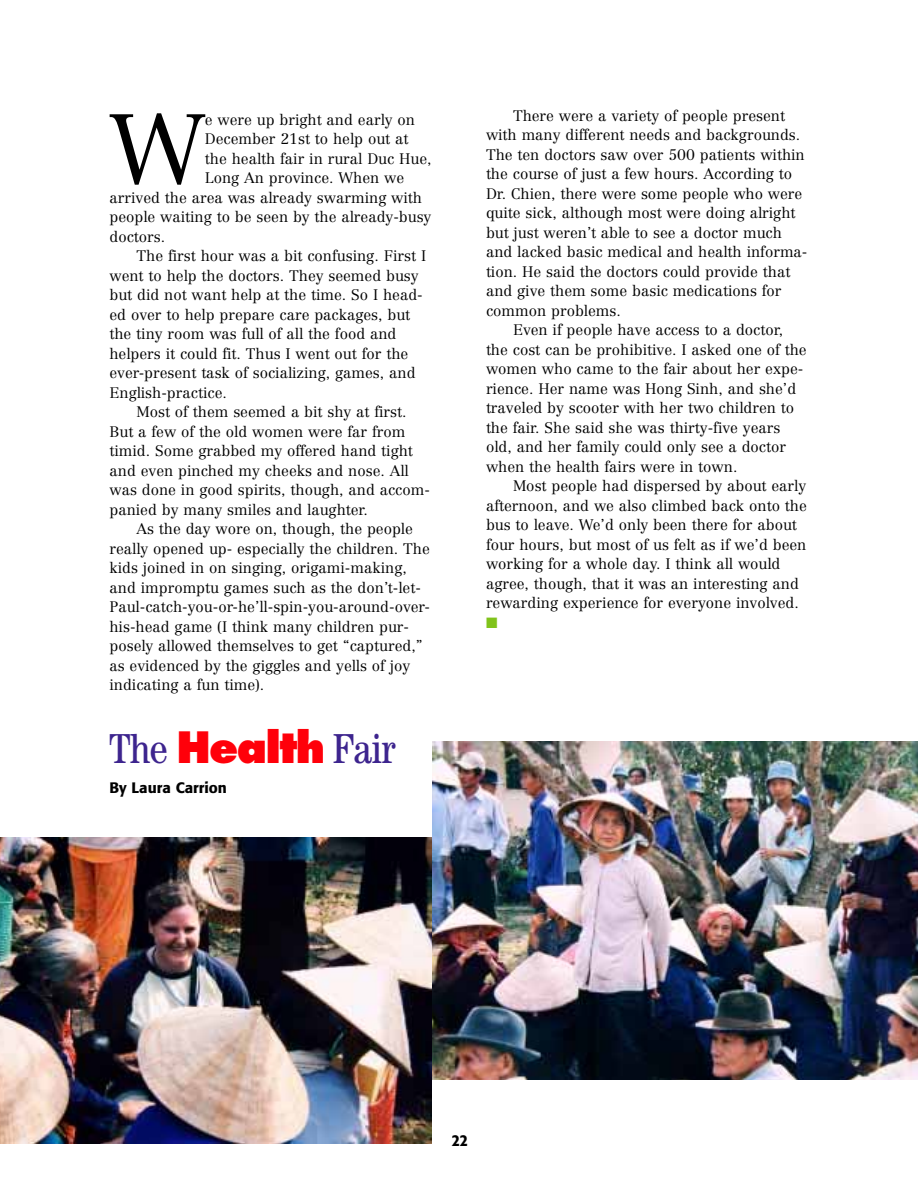
<style>
.page{position:relative;width:918px;height:1188px;background:#fff}
.page>*{position:absolute;margin:0;border:0;box-sizing:border-box;transform-origin:0 0}
.t1{font:300 97.2px "Centennial";color:#000}
.t2{font:condensed 42px "Century";letter-spacing:-.02em;color:#3d248e}
.t3{font:500 condensed 16.5px "Formata";color:#000}
.t4{font:300 15px "Centennial";color:#000}
.t5{font:500 15px "Formata";color:#000}
.t6{font:15px "Zapf Dingbats";color:#80c31b}
.s1{font-family:"Futura";font-weight:800;font-stretch:normal;color:#ff000a}
</style>
<div class="page">
<img style="left:0;top:838px;width:432px;height:306px">
<img style="left:432px;top:741px;width:486px;height:339px">
<h1 class="t1" style="left:110px;top:109px;width:97px">W</h1>
<p class="t4" style="left:205px;top:114px;width:212px">e were up bright and early on</p>
<p class="t4" style="left:205px;top:133px;width:205px">December 21st to help out at</p>
<p class="t4" style="left:205px;top:153px;width:228px">the health fair in rural Duc Hue,</p>
<p class="t4" style="left:205px;top:172px;width:201px">Long An province. When we</p>
<p class="t4" style="left:110px;top:192px;width:314px">arrived the area was already swarming with</p>
<p class="t4" style="left:110px;top:211px;width:323px">people waiting to be seen by the already-busy</p>
<p class="t4" style="left:110px;top:231px;width:57px">doctors.</p>
<p class="t4" style="left:136px;top:250px;width:291px">The first hour was a bit confusing. First I</p>
<p class="t4" style="left:110px;top:270px;width:311px">went to help the doctors. They seemed busy</p>
<p class="t4" style="left:110px;top:289px;width:315px">but did not want help at the time. So I head-</p>
<p class="t4" style="left:110px;top:309px;width:302px">ed over to help prepare care packages, but</p>
<p class="t4" style="left:110px;top:328px;width:289px">the tiny room was full of all the food and</p>
<p class="t4" style="left:110px;top:348px;width:300px">helpers it could fit. Thus I went out for the</p>
<p class="t4" style="left:110px;top:367px;width:308px">ever-present task of socializing, games, and</p>
<p class="t4" style="left:110px;top:387px;width:119px">English-practice.</p>
<p class="t4" style="left:136px;top:406px;width:272px">Most of them seemed a bit shy at first.</p>
<p class="t4" style="left:110px;top:426px;width:297px">But a few of the old women were far from</p>
<p class="t4" style="left:110px;top:445px;width:305px">timid. Some grabbed my offered hand tight</p>
<p class="t4" style="left:110px;top:465px;width:301px">and even pinched my cheeks and nose. All</p>
<p class="t4" style="left:110px;top:484px;width:322px">was done in good spirits, though, and accom-</p>
<p class="t4" style="left:110px;top:504px;width:260px">panied by many smiles and laughter.</p>
<p class="t4" style="left:136px;top:523px;width:278px">As the day wore on, though, the people</p>
<p class="t4" style="left:110px;top:543px;width:322px">really opened up- especially the children. The</p>
<p class="t4" style="left:110px;top:562px;width:299px">kids joined in on singing, origami-making,</p>
<p class="t4" style="left:110px;top:582px;width:313px">and impromptu games such as the don’t-let-</p>
<p class="t4" style="left:110px;top:601px;width:322px">Paul-catch-you-or-he’ll-spin-you-around-over-</p>
<p class="t4" style="left:110px;top:621px;width:301px">his-head game (I think many children pur-</p>
<p class="t4" style="left:110px;top:640px;width:315px">posely allowed themselves to get “captured,”</p>
<p class="t4" style="left:110px;top:660px;width:302px">as evidenced by the giggles and yells of joy</p>
<p class="t4" style="left:110px;top:679px;width:156px">indicating a fun time).</p>
<h2 class="t2" style="left:110px;top:734px;width:288px">The <span class="s1">Health</span> Fair</h2>
<p class="t5" style="left:110px;top:781px;width:119px">By Laura Carrion</p>
<p class="t4" style="left:513px;top:110px;width:274px">There were a variety of people present</p>
<p class="t4" style="left:486px;top:129px;width:316px">with many different needs and backgrounds.</p>
<p class="t4" style="left:486px;top:149px;width:320px">The ten doctors saw over 500 patients within</p>
<p class="t4" style="left:486px;top:168px;width:308px">the course of just a few hours. According to</p>
<p class="t4" style="left:486px;top:188px;width:318px">Dr. Chien, there were some people who were</p>
<p class="t4" style="left:486px;top:207px;width:311px">quite sick, although most were doing alright</p>
<p class="t4" style="left:486px;top:227px;width:297px">but just weren’t able to see a doctor much</p>
<p class="t4" style="left:486px;top:246px;width:323px">and lacked basic medical and health informa-</p>
<p class="t4" style="left:486px;top:266px;width:306px">tion. He said the doctors could provide that</p>
<p class="t4" style="left:486px;top:285px;width:297px">and give them some basic medications for</p>
<p class="t4" style="left:486px;top:305px;width:136px">common problems.</p>
<p class="t4" style="left:513px;top:324px;width:272px">Even if people have access to a doctor,</p>
<p class="t4" style="left:486px;top:344px;width:322px">the cost can be prohibitive. I asked one of the</p>
<p class="t4" style="left:486px;top:363px;width:319px">women who came to the fair about her expe-</p>
<p class="t4" style="left:486px;top:383px;width:312px">rience. Her name was Hong Sinh, and she’d</p>
<p class="t4" style="left:486px;top:402px;width:310px">traveled by scooter with her two children to</p>
<p class="t4" style="left:486px;top:422px;width:296px">the fair. She said she was thirty-five years</p>
<p class="t4" style="left:486px;top:441px;width:302px">old, and her family could only see a doctor</p>
<p class="t4" style="left:486px;top:461px;width:253px">when the health fairs were in town.</p>
<p class="t4" style="left:513px;top:480px;width:295px">Most people had dispersed by about early</p>
<p class="t4" style="left:486px;top:500px;width:322px">afternoon, and we also climbed back onto the</p>
<p class="t4" style="left:486px;top:519px;width:312px">bus to leave. We’d only been there for about</p>
<p class="t4" style="left:486px;top:539px;width:322px">four hours, but most of us felt as if we’d been</p>
<p class="t4" style="left:486px;top:558px;width:296px">working for a whole day. I think all would</p>
<p class="t4" style="left:486px;top:578px;width:314px">agree, though, that it was an interesting and</p>
<p class="t4" style="left:486px;top:597px;width:314px">rewarding experience for everyone involved.</p>
<p class="t6" style="left:486px;top:616px;width:13px">■</p>
<p class="t3" style="left:452px;top:1133px;width:17px">22</p>
</div>
